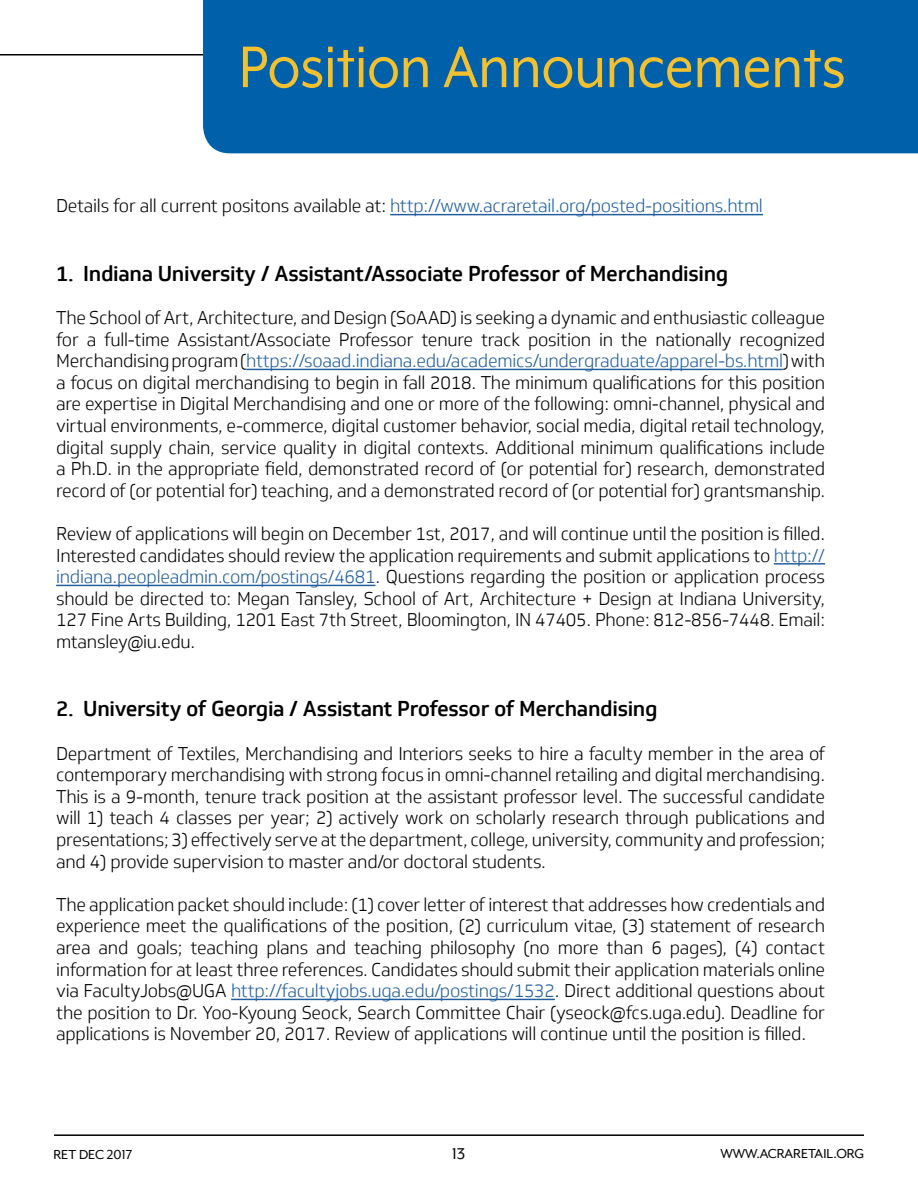
<style>
.page{position:relative;width:918px;height:1188px;background:#fff}
.page>*{position:absolute;margin:0;border:0;box-sizing:border-box;transform-origin:0 0}
.t1{font:67.5px "Mr Eaves XL Mod OT";color:#f3c130;scale:.9 1}
.t2{font:500 21px "Soleto";letter-spacing:-.015em;color:#000}
.t3{font:300 18px/21.6px "Soleto";letter-spacing:-.015em;color:#000;text-align:justify}
.t4{font:300 18px "Soleto";letter-spacing:-.015em;color:#215e9e}
.t5{font:18px "Mr Eaves XL Mod OT";color:#000}
.t6{font:15px "Mr Eaves XL Mod OT";color:#000}
.s1{color:#000}
.s2{color:#215e9e}
</style>
<div class="page">
<hr style="left:0;top:54px;width:609px;height:2px;background:#000">
<hr style="left:54px;top:1134px;width:810px;height:2px;background:#000">
<hr style="left:390px;top:214px;width:373px;height:1px;background:#215e9e">
<hr style="left:246px;top:369px;width:537px;height:1px;background:#215e9e">
<hr style="left:774px;top:563px;width:51px;height:2px;background:#215e9e">
<hr style="left:56px;top:585px;width:319px;height:1px;background:#215e9e">
<hr style="left:231px;top:999px;width:324px;height:1px;background:#215e9e">
<div style="left:203px;top:0;width:715px;height:153px;background:#0060a9"></div>
<h1 class="t1" style="left:239px;top:33px;width:675px">Position Announcements</h1>
<p class="t4" style="left:56px;top:196px;width:708px"><span class="s1">Details for all current positons available at:</span> http://www.acraretail.org/posted-positions.html</p>
<p class="t2" style="left:56px;top:260px;width:674px">1. Indiana University / Assistant/Associate Professor of Merchandising</p>
<p class="t3" style="left:56px;top:307px;width:771px">The School of Art, Architecture, and Design (SoAAD) is seeking a dynamic and enthusiastic colleague for a full-time Assistant/Associate Professor tenure track position in the nationally recognized Merchandising program (<span class="s2">https://soaad.indiana.edu/academics/undergraduate/apparel-bs.html</span>) with a focus on digital merchandising to begin in fall 2018. The minimum qualifications for this position are expertise in Digital Merchandising and one or more of the following: omni-channel, physical and virtual environments, e-commerce, digital customer behavior, social media, digital retail technology, digital supply chain, service quality in digital contexts. Additional minimum qualifications include a Ph.D. in the appropriate field, demonstrated record of (or potential for) research, demonstrated record of (or potential for) teaching, and a demonstrated record of (or potential for) grantsmanship.</p>
<p class="t3" style="left:56px;top:523px;width:770px">Review of applications will begin on December 1st, 2017, and will continue until the position is filled.<br>Interested candidates should review the application requirements and submit applications to <span class="s2">http:// indiana.peopleadmin.com/postings/4681</span>. Questions regarding the position or application process should be directed to: Megan Tansley, School of Art, Architecture + Design at Indiana University, 127 Fine Arts Building, 1201 East 7th Street, Bloomington, IN 47405. Phone: 812-856-7448. Email: mtansley@iu.edu.</p>
<p class="t2" style="left:56px;top:696px;width:603px">2. University of Georgia / Assistant Professor of Merchandising</p>
<p class="t3" style="left:56px;top:743px;width:771px">Department of Textiles, Merchandising and Interiors seeks to hire a faculty member in the area of contemporary merchandising with strong focus in omni-channel retailing and digital merchandising.<br>This is a 9-month, tenure track position at the assistant professor level. The successful candidate will 1) teach 4 classes per year; 2) actively work on scholarly research through publications and presentations; 3) effectively serve at the department, college, university, community and profession; and 4) provide supervision to master and/or doctoral students.</p>
<p class="t3" style="left:56px;top:894px;width:770px">The application packet should include: (1) cover letter of interest that addresses how credentials and experience meet the qualifications of the position, (2) curriculum vitae, (3) statement of research area and goals; teaching plans and teaching philosophy (no more than 6 pages), (4) contact information for at least three references. Candidates should submit their application materials online via FacultyJobs@UGA <span class="s2">http://facultyjobs.uga.edu/postings/1532</span>. Direct additional questions about the position to Dr. Yoo-Kyoung Seock, Search Committee Chair (yseock@fcs.uga.edu). Deadline for applications is November 20, 2017. Review of applications will continue until the position is filled.</p>
<p class="t6" style="left:54px;top:1147px;width:80px">RET DEC 2017</p>
<p class="t5" style="left:452px;top:1144px;width:15px">13</p>
<p class="t6" style="left:720px;top:1146px;width:145px">WWW.ACRARETAIL.ORG</p>
</div>
